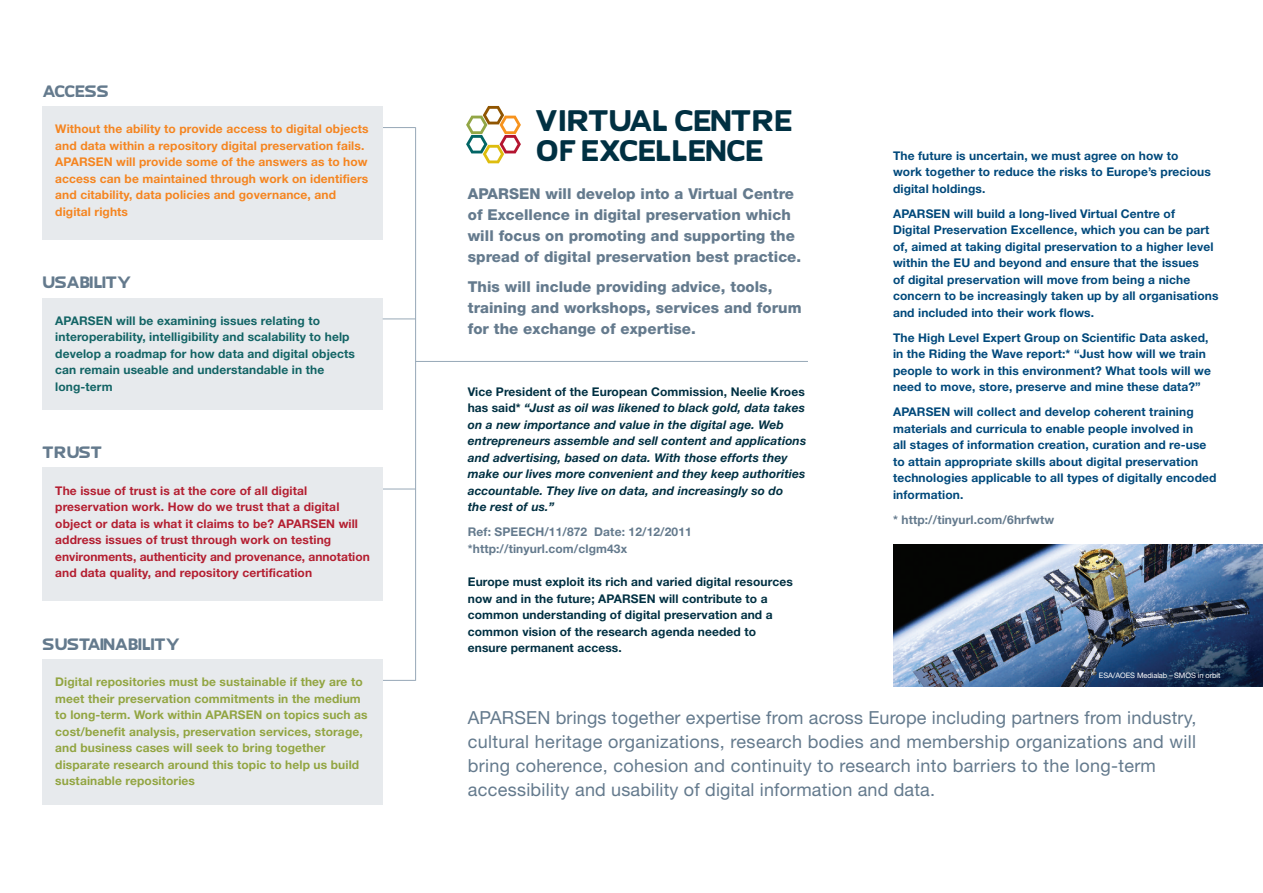
<style>
.page{position:relative;width:1263px;height:893px;background:#fff}
.page>*{position:absolute;margin:0;border:0;box-sizing:border-box;transform-origin:0 0}
.t1{font:27px/30px "SK Yfont Thick";letter-spacing:.025em;color:#003042}
.t2{font:18px/24px "Helvetica Neue";letter-spacing:.015em;color:#647a8d}
.t3{font:800 15px/21px "Helvetica Neue";letter-spacing:.005em;color:#647a8d}
.t4{font:15px "SK Yfont Thick";letter-spacing:-.01em;color:#647a8d}
.t5{font:700 12px/16.5px "Helvetica Neue";letter-spacing:.01em;color:#01497b}
.t6{font:italic 700 12px/16.5px "Helvetica Neue";letter-spacing:.01em;color:#003042}
.t7{font:700 12px/16.5px "Helvetica Neue";letter-spacing:.01em;color:#92a542}
.t8{font:700 12px/16.5px "Helvetica Neue";letter-spacing:.01em;color:#b41f31}
.t9{font:700 12px/16.5px "Helvetica Neue";letter-spacing:.01em;color:#f58520}
.t10{font:700 12px/16.5px "Helvetica Neue";letter-spacing:.01em;color:#003042}
.t11{font:700 12px/16.5px "Helvetica Neue";letter-spacing:.01em;color:#126465}
.t12{font:700 12px/16.5px "Helvetica Neue";letter-spacing:.01em;color:#647a8d}
.t13{font:7.5px "Helvetica Neue";letter-spacing:-.01em;color:#fff}
.s1{font-style:normal}
</style>
<div class="page">
<hr style="left:374px;top:127px;width:42px;height:1px;background:#97a8b7">
<hr style="left:374px;top:489px;width:42px;height:1px;background:#97a8b7">
<hr style="left:374px;top:680px;width:42px;height:1px;background:#97a8b7">
<div style="left:43px;top:106px;width:340px;height:133px;background:#e7eaed"></div>
<div style="left:43px;top:298px;width:340px;height:112px;background:#e7eaed"></div>
<div style="left:43px;top:468px;width:340px;height:133px;background:#e7eaed"></div>
<div style="left:43px;top:659px;width:340px;height:146px;background:#e7eaed"></div>
<svg style="left:466px;top:106px;width:55px;height:57px"></svg>
<hr style="left:383px;top:319px;width:33px;height:1px;background:#97a8b7">
<hr style="left:415px;top:361px;width:393px;height:1px;background:#97a8b7">
<hr style="left:415px;top:127px;width:1px;height:554px;background:#97a8b7">
<img style="left:893px;top:545px;width:370px;height:141px">
<p class="t4" style="left:43px;top:85px;width:68px">ACCESS</p>
<p class="t9" style="left:55px;top:122px;width:315px">Without the ability to provide access to digital objects and data within a repository digital preservation fails.<br>APARSEN will provide some of the answers as to how access can be maintained through work on identifiers and citability, data policies and governance, and digital rights</p>
<p class="t4" style="left:43px;top:276px;width:90px">USABILITY</p>
<p class="t11" style="left:55px;top:313px;width:301px">APARSEN will be examining issues relating to interoperability, intelligibility and scalability to help develop a roadmap for how data and digital objects can remain useable and understandable in the long-term</p>
<p class="t4" style="left:43px;top:446px;width:61px">TRUST</p>
<p class="t8" style="left:55px;top:483px;width:316px">The issue of trust is at the core of all digital preservation work. How do we trust that a digital object or data is what it claims to be? APARSEN will address issues of trust through work on testing environments, authenticity and provenance, annotation and data quality, and repository certification</p>
<p class="t4" style="left:43px;top:638px;width:139px">SUSTAINABILITY</p>
<p class="t7" style="left:55px;top:675px;width:314px">Digital repositories must be sustainable if they are to meet their preservation commitments in the medium to long-term. Work within APARSEN on topics such as cost/benefit analysis, preservation services, storage, and business cases will seek to bring together disparate research around this topic to help us build sustainable repositories</p>
<h1 class="t1" style="left:536px;top:108px;width:258px">VIRTUAL CENTRE<br>OF EXCELLENCE</h1>
<p class="t3" style="left:468px;top:185px;width:335px">APARSEN will develop into a Virtual Centre of Excellence in digital preservation which will focus on promoting and supporting the spread of digital preservation best practice.</p>
<p class="t3" style="left:468px;top:277px;width:335px">This will include providing advice, tools, training and workshops, services and forum for the exchange of expertise.</p>
<p class="t6" style="left:468px;top:384px;width:340px"><span class="s1">Vice President of the European Commission, Neelie Kroes has said*</span> “Just as oil was likened to black gold, data takes on a new importance and value in the digital age. Web entrepreneurs assemble and sell content and applications and advertising, based on data. With those efforts they make our lives more convenient and they keep authorities accountable. They live on data, and increasingly so do<br>the rest of us.”</p>
<p class="t12" style="left:468px;top:525px;width:226px">Ref: SPEECH/11/872 Date: 12/12/2011 *http://tinyurl.com/clgm43x</p>
<p class="t10" style="left:468px;top:575px;width:327px">Europe must exploit its rich and varied digital resources now and in the future; APARSEN will contribute to a common understanding of digital preservation and a common vision of the research agenda needed to ensure permanent access.</p>
<p class="t5" style="left:893px;top:148px;width:319px">The future is uncertain, we must agree on how to<br>work together to reduce the risks to Europe’s precious digital holdings.</p>
<p class="t5" style="left:893px;top:206px;width:327px">APARSEN will build a long-lived Virtual Centre of<br>Digital Preservation Excellence, which you can be part of, aimed at taking digital preservation to a higher level within the EU and beyond and ensure that the issues<br>of digital preservation will move from being a niche concern to be increasingly taken up by all organisations and included into their work flows.</p>
<p class="t5" style="left:893px;top:330px;width:319px">The High Level Expert Group on Scientific Data asked, in the Riding the Wave report:* “Just how will we train people to work in this environment? What tools will we need to move, store, preserve and mine these data?”</p>
<p class="t5" style="left:893px;top:405px;width:325px">APARSEN will collect and develop coherent training materials and curricula to enable people involved in<br>all stages of information creation, curation and re-use to attain appropriate skills about digital preservation technologies applicable to all types of digitally encoded information.</p>
<p class="t12" style="left:893px;top:512px;width:163px">* http://tinyurl.com/6hrfwtw</p>
<p class="t13" style="left:1099px;top:673px;width:123px">ESA/AOES Medialab – SMOS in orbit</p>
<p class="t2" style="left:468px;top:707px;width:730px">APARSEN brings together expertise from across Europe including partners from industry, cultural heritage organizations, research bodies and membership organizations and will bring coherence, cohesion and continuity to research into barriers to the long-term accessibility and usability of digital information and data.</p>
</div>
